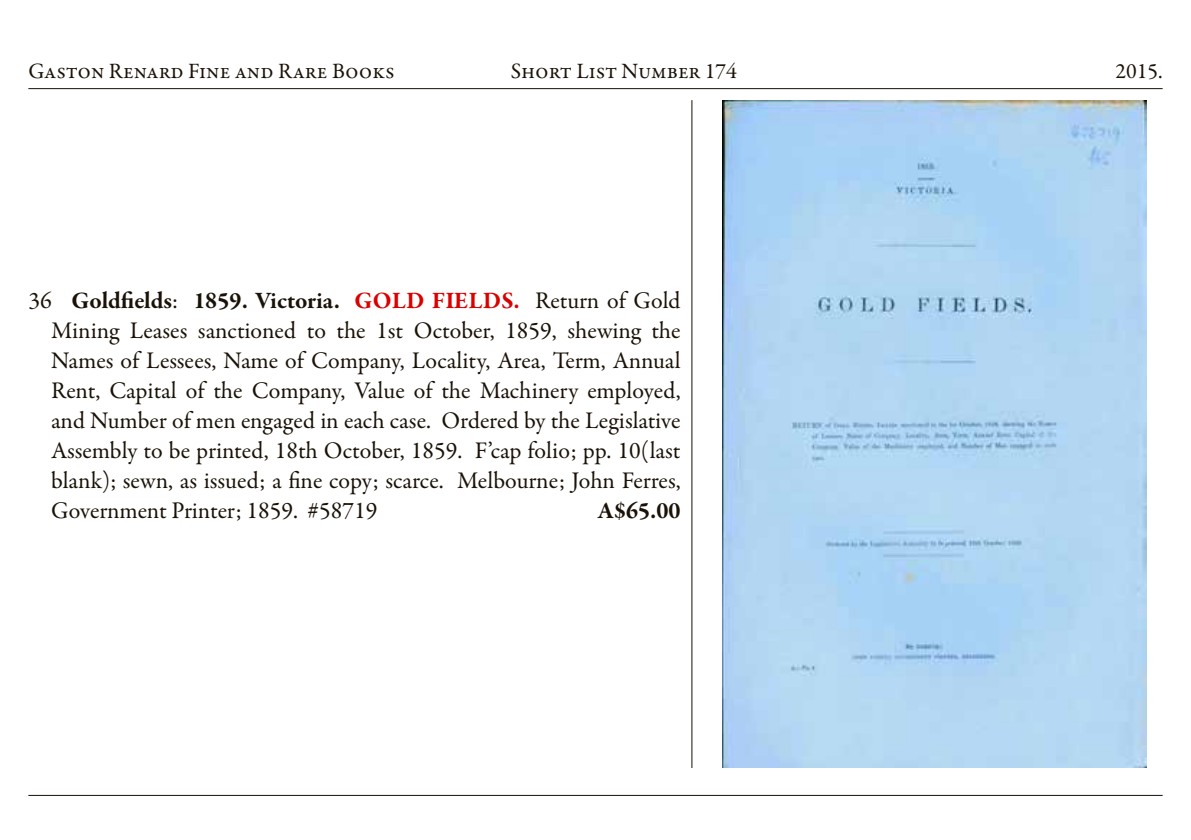
<style>
.page{position:relative;width:1191px;height:840px;background:#fff}
.page>*{position:absolute;margin:0;border:0;box-sizing:border-box;transform-origin:0 0}
.t1{font:24px/30px "Garamond Premr Pro";letter-spacing:-.005em;color:#1a1207;text-align:justify}
.t2{font:700 24px "Garamond Premr Pro";color:#1a1207}
.t3{font:22px "Garamond Premr Pro";color:#1a1207}
.s1{font-weight:700}
.s2{font-weight:700;color:#db0000}
</style>
<div class="page">
<hr style="left:28px;top:88px;width:1134px;height:1px;background:#1a1207">
<hr style="left:28px;top:794px;width:1134px;height:1px;background:#1a1207">
<hr style="left:691px;top:100px;width:1px;height:667px;background:#1a1207">
<img style="left:722px;top:100px;width:424px;height:667px">
<p class="t3" style="left:28px;top:57px;width:368px">Gaston Renard Fine and Rare Books</p>
<p class="t3" style="left:511px;top:57px;width:228px">Short List Number 174</p>
<p class="t3" style="left:1115px;top:57px;width:49px">2015.</p>
<p class="t1" style="left:51px;top:285px;width:631px;text-indent:-23px">36 <span class="s1">Goldfields</span>: <span class="s1">1859. Victoria.</span> <span class="s2">GOLD FIELDS.</span> Return of Gold Mining Leases sanctioned to the 1st October, 1859, shewing the Names of Lessees, Name of Company, Locality, Area, Term, Annual Rent, Capital of the Company, Value of the Machinery employed, and Number of men engaged in each case. Ordered by the Legislative Assembly to be printed, 18th October, 1859. F’cap folio; pp. 10(last blank); sewn, as issued; a fine copy; scarce. Melbourne; John Ferres, Government Printer; 1859. #58719</p>
<p class="t2" style="left:598px;top:495px;width:84px">A$65.00</p>
</div>
